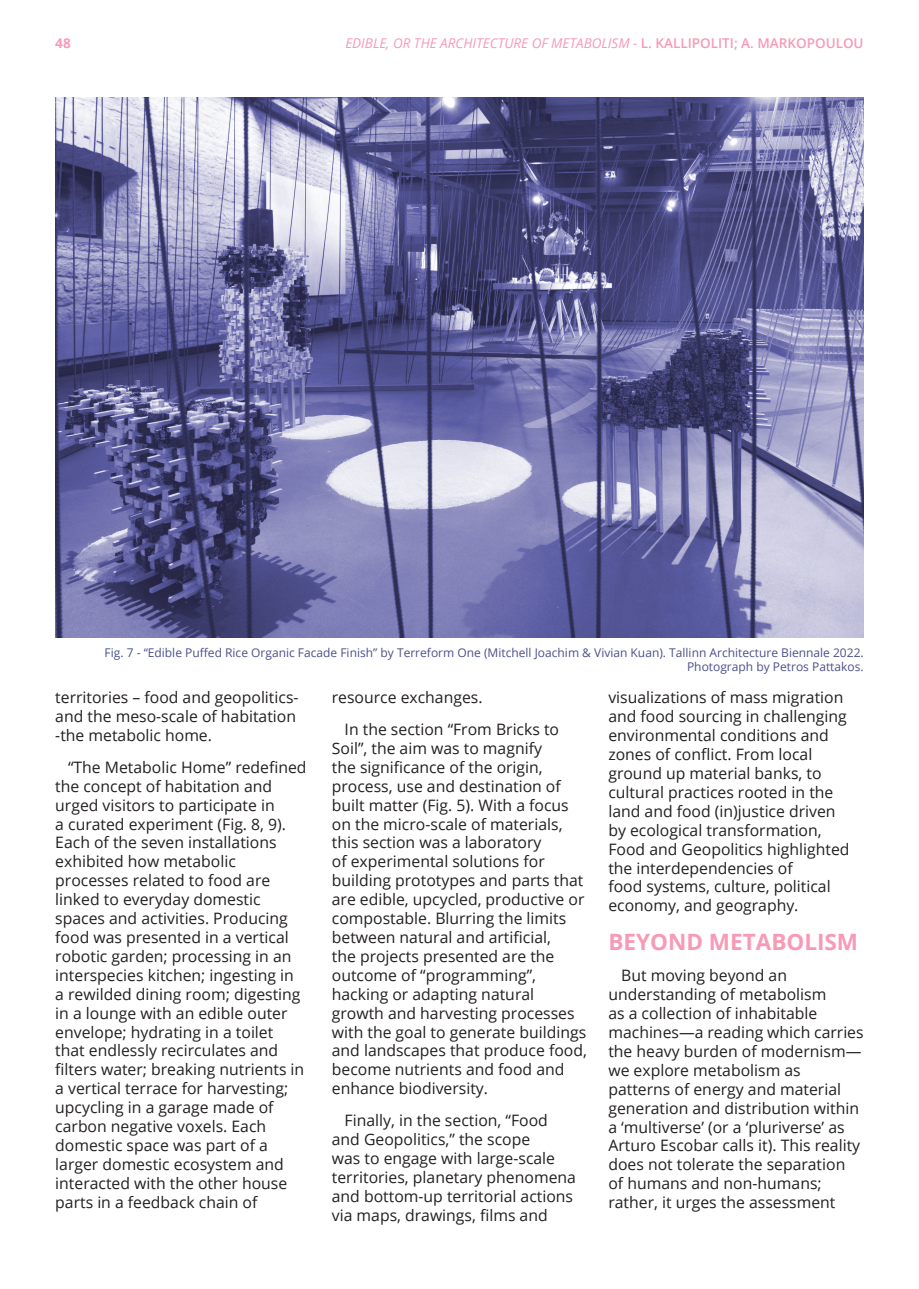
<style>
.page{position:relative;width:919px;height:1289px;background:#fff}
.page>*{position:absolute;margin:0;border:0;box-sizing:border-box;transform-origin:0 0}
.t1{font:700 22.5px "Open Sans";color:#f899b6}
.t2{font:15.75px/18.9px "Open Sans";color:#231f20}
.t3{font:italic 13.5px "Open Sans";color:#f899b6}
.t4{font:700 13.5px "Open Sans";color:#f899b6}
.Participant_1{font:12px/14.4px "Open Sans";color:#4b508a;text-align:right}
.s1{font-weight:600;font-style:normal}
</style>
<div class="page">
<img style="left:55px;top:98px;width:808px;height:539px">
<p class="t4" style="left:55px;top:33px;width:17px">48</p>
<p class="t3" style="left:345px;top:34px;width:520px">EDIBLE, OR THE ARCHITECTURE OF METABOLISM - <span class="s1">L. KALLIPOLITI; A. MARKOPOULOU</span></p>
<p class="Participant_1" style="left:105px;top:645px;width:760px">Fig. 7 - “Edible Puffed Rice Organic Facade Finish” by Terreform One (Mitchell Joachim &amp; Vivian Kuan). Tallinn Architecture Biennale 2022.<br>Photograph by Petros Pattakos.</p>
<p class="t2" style="left:55px;top:687px;width:245px">territories – food and geopolitics&shy;and the meso-scale of habitation -the metabolic home.</p>
<p class="t2" style="left:55px;top:757px;width:253px;text-indent:13px">“The Metabolic Home” redefined the concept of habitation and urged visitors to participate in<br>a curated experiment (Fig. 8, 9).<br>Each of the seven installations exhibited how metabolic processes related to food are linked to everyday domestic spaces and activities. Producing food was presented in a vertical robotic garden; processing in an interspecies kitchen; ingesting in<br>a rewilded dining room; digesting in a lounge with an edible outer envelope; hydrating in a toilet that endlessly recirculates and filters water; breaking nutrients in a vertical terrace for harvesting; upcycling in a garage made of carbon negative voxels. Each domestic space was part of a larger domestic ecosystem and interacted with the other house parts in a feedback chain of</p>
<p class="t2" style="left:332px;top:687px;width:152px">resource exchanges.</p>
<p class="t2" style="left:332px;top:719px;width:256px;text-indent:13px">In the section “From Bricks to<br>Soil”, the aim was to magnify<br>the significance of the origin, process, use and destination of built matter (Fig. 5). With a focus on the micro-scale of materials, this section was a laboratory<br>of experimental solutions for building prototypes and parts that are edible, upcycled, productive or compostable. Blurring the limits between natural and artificial,<br>the projects presented are the outcome of “programming”, hacking or adapting natural growth and harvesting processes with the goal to generate buildings and landscapes that produce food, become nutrients and food and enhance biodiversity.</p>
<p class="t2" style="left:332px;top:1110px;width:245px;text-indent:13px">Finally, in the section, “Food and Geopolitics,” the scope<br>was to engage with large-scale territories, planetary phenomena and bottom-up territorial actions via maps, drawings, films and</p>
<p class="t2" style="left:608px;top:687px;width:242px">visualizations of mass migration and food sourcing in challenging environmental conditions and zones of conflict. From local ground up material banks, to cultural practices rooted in the land and food (in)justice driven by ecological transformation,<br>Food and Geopolitics highlighted the interdependencies of<br>food systems, culture, political economy, and geography.</p>
<p class="t1" style="left:608px;top:925px;width:251px">BEYOND METABOLISM</p>
<p class="t2" style="left:608px;top:965px;width:257px;text-indent:13px">But moving beyond an understanding of metabolism<br>as a collection of inhabitable machines—a reading which carries the heavy burden of modernism— we explore metabolism as patterns of energy and material generation and distribution within a ‘multiverse’ (or a ‘pluriverse’ as<br>Arturo Escobar calls it). This reality does not tolerate the separation of humans and non-humans; rather, it urges the assessment</p>
</div>
